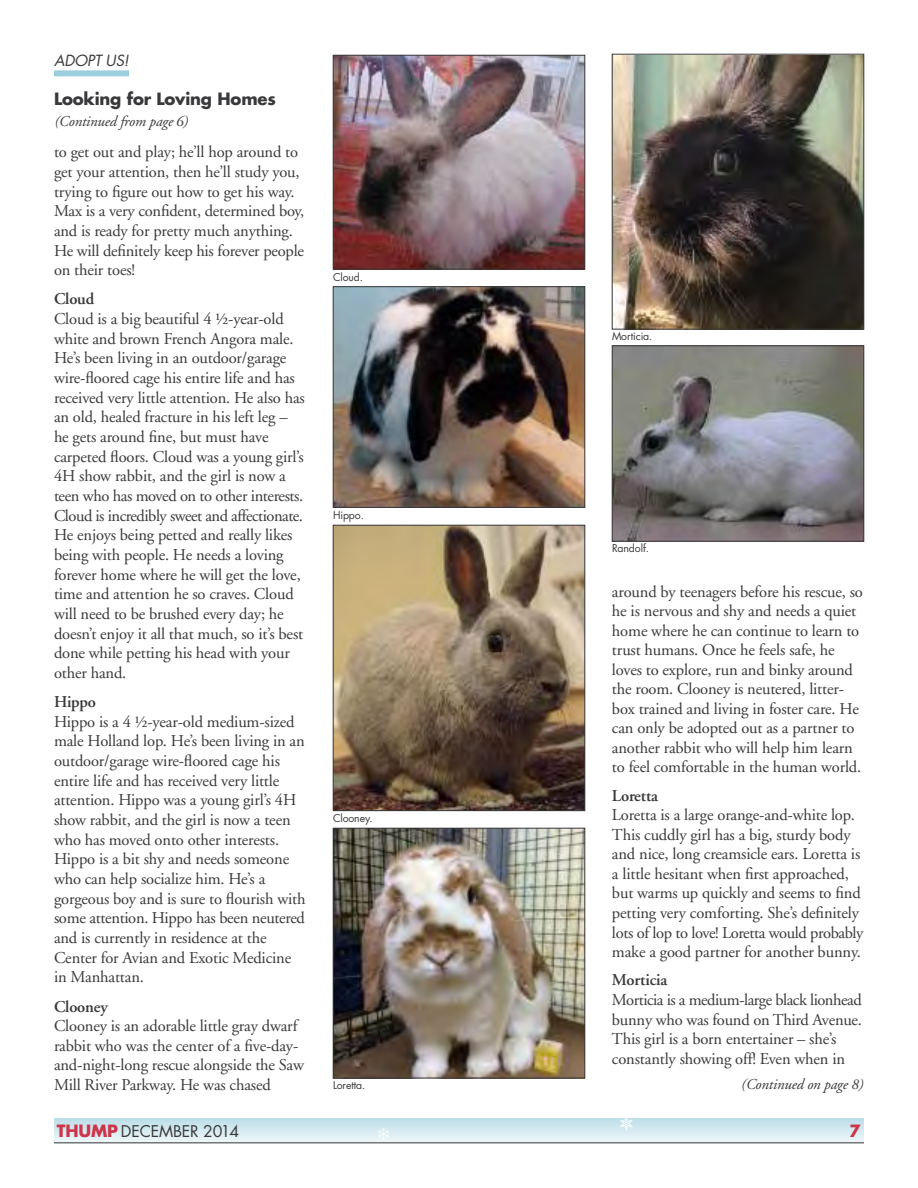
<style>
.page{position:relative;width:918px;height:1188px;background:#fff}
.page>*{position:absolute;margin:0;border:0;box-sizing:border-box;transform-origin:0 0}
.t1{font:16.5px/19.6px "Adobe Garamond";letter-spacing:-.01em;color:#39383a}
.t2{font:600 16.5px "Adobe Garamond";letter-spacing:-.01em;color:#39383a}
.t3{font:700 16.5px "Futura";letter-spacing:-.01em;color:#39383a}
.t4{font:700 16.5px "Futura";color:#cc354b}
.t5{font:15.75px "Futura";letter-spacing:-.01em;color:#39383a}
.t6{font:italic 15px "Adobe Garamond";letter-spacing:-.01em;color:#39383a}
.t7{font:italic 15px "Futura";letter-spacing:-.01em;color:#39383a}
.t8{font:10.5px "Futura";letter-spacing:-.01em;color:#39383a}
.s1{font-weight:700;font-size:16.5px;color:#cc354b}
</style>
<div class="page">
<svg style="left:54px;top:1118px;width:810px;height:24px;background:#d4e9f0"></svg>
<hr style="left:54px;top:1142px;width:810px;height:1px;background:#39383a">
<div style="left:54px;top:70px;width:75px;height:6px;background:#9bcedc"></div>
<img style="left:335px;top:288px;width:248px;height:218px">
<div style="left:333px;top:286px;width:252px;height:222px;border:1px solid #39383a"></div>
<img style="left:335px;top:527px;width:248px;height:282px">
<div style="left:333px;top:525px;width:252px;height:286px;border:1px solid #39383a"></div>
<img style="left:335px;top:830px;width:248px;height:246px">
<div style="left:333px;top:828px;width:252px;height:250px;border:1px solid #39383a"></div>
<img style="left:614px;top:56px;width:248px;height:271px">
<div style="left:612px;top:54px;width:252px;height:275px;border:1px solid #39383a"></div>
<img style="left:614px;top:348px;width:248px;height:191px">
<div style="left:612px;top:346px;width:252px;height:195px;border:1px solid #39383a"></div>
<img style="left:335px;top:57px;width:248px;height:210px">
<div style="left:333px;top:55px;width:252px;height:214px;border:1px solid #39383a"></div>
<svg style="left:620px;top:1118px;width:13px;height:13px"></svg>
<svg style="left:378px;top:1127px;width:11px;height:13px"></svg>
<p class="t7" style="left:54px;top:54px;width:77px">ADOPT US!</p>
<p class="t3" style="left:54px;top:91px;width:223px">Looking for Loving Homes</p>
<p class="t6" style="left:54px;top:115px;width:135px">(Continued from page 6)</p>
<p class="t1" style="left:54px;top:144px;width:252px">to get out and play; he’ll hop around to get your attention, then he’ll study you, trying to figure out how to get his way.<br>Max is a very confident, determined boy, and is ready for pretty much anything.<br>He will definitely keep his forever people on their toes!</p>
<p class="t2" style="left:54px;top:293px;width:42px">Cloud</p>
<p class="t1" style="left:54px;top:311px;width:252px">Cloud is a big beautiful 4 ½-year-old white and brown French Angora male.<br>He’s been living in an outdoor/garage wire-floored cage his entire life and has received very little attention. He also has an old, healed fracture in his left leg – he gets around fine, but must have carpeted floors. Cloud was a young girl’s 4H show rabbit, and the girl is now a teen who has moved on to other interests.<br>Cloud is incredibly sweet and affectionate.<br>He enjoys being petted and really likes being with people. He needs a loving forever home where he will get the love, time and attention he so craves. Cloud will need to be brushed every day; he doesn’t enjoy it all that much, so it’s best done while petting his head with your other hand.</p>
<p class="t2" style="left:54px;top:695px;width:44px">Hippo</p>
<p class="t1" style="left:54px;top:713px;width:253px">Hippo is a 4 ½-year-old medium-sized male Holland lop. He’s been living in an outdoor/garage wire-floored cage his entire life and has received very little attention. Hippo was a young girl’s 4H show rabbit, and the girl is now a teen who has moved onto other interests.<br>Hippo is a bit shy and needs someone who can help socialize him. He’s a gorgeous boy and is sure to flourish with some attention. Hippo has been neutered and is currently in residence at the Center for Avian and Exotic Medicine in Manhattan.</p>
<p class="t2" style="left:54px;top:1000px;width:55px">Clooney</p>
<p class="t1" style="left:54px;top:1017px;width:252px">Clooney is an adorable little gray dwarf rabbit who was the center of a five-day&shy;and-night-long rescue alongside the Saw Mill River Parkway. He was chased</p>
<p class="t8" style="left:333px;top:272px;width:31px">Cloud.</p>
<p class="t8" style="left:333px;top:510px;width:32px">Hippo.</p>
<p class="t8" style="left:333px;top:813px;width:41px">Clooney.</p>
<p class="t8" style="left:333px;top:1081px;width:34px">Loretta.</p>
<p class="t8" style="left:612px;top:332px;width:42px">Morticia.</p>
<p class="t8" style="left:612px;top:544px;width:39px">Randolf.</p>
<p class="t1" style="left:612px;top:583px;width:252px">around by teenagers before his rescue, so he is nervous and shy and needs a quiet home where he can continue to learn to trust humans. Once he feels safe, he loves to explore, run and binky around the room. Clooney is neutered, litter&shy;box trained and living in foster care. He can only be adopted out as a partner to another rabbit who will help him learn to feel comfortable in the human world.</p>
<p class="t2" style="left:612px;top:789px;width:48px">Loretta</p>
<p class="t1" style="left:612px;top:807px;width:253px">Loretta is a large orange-and-white lop.<br>This cuddly girl has a big, sturdy body and nice, long creamsicle ears. Loretta is a little hesitant when first approached, but warms up quickly and seems to find petting very comforting. She’s definitely lots of lop to love! Loretta would probably make a good partner for another bunny.</p>
<p class="t2" style="left:612px;top:974px;width:57px">Morticia</p>
<p class="t1" style="left:612px;top:991px;width:252px">Morticia is a medium-large black lionhead bunny who was found on Third Avenue.<br>This girl is a born entertainer – she’s constantly showing off! Even when in</p>
<p class="t6" style="left:741px;top:1078px;width:124px">(Continued on page 8)</p>
<p class="t5" style="left:57px;top:1124px;width:184px"><span class="s1">THUMP</span> DECEMBER 2014</p>
<p class="t4" style="left:849px;top:1123px;width:13px">7</p>
</div>
